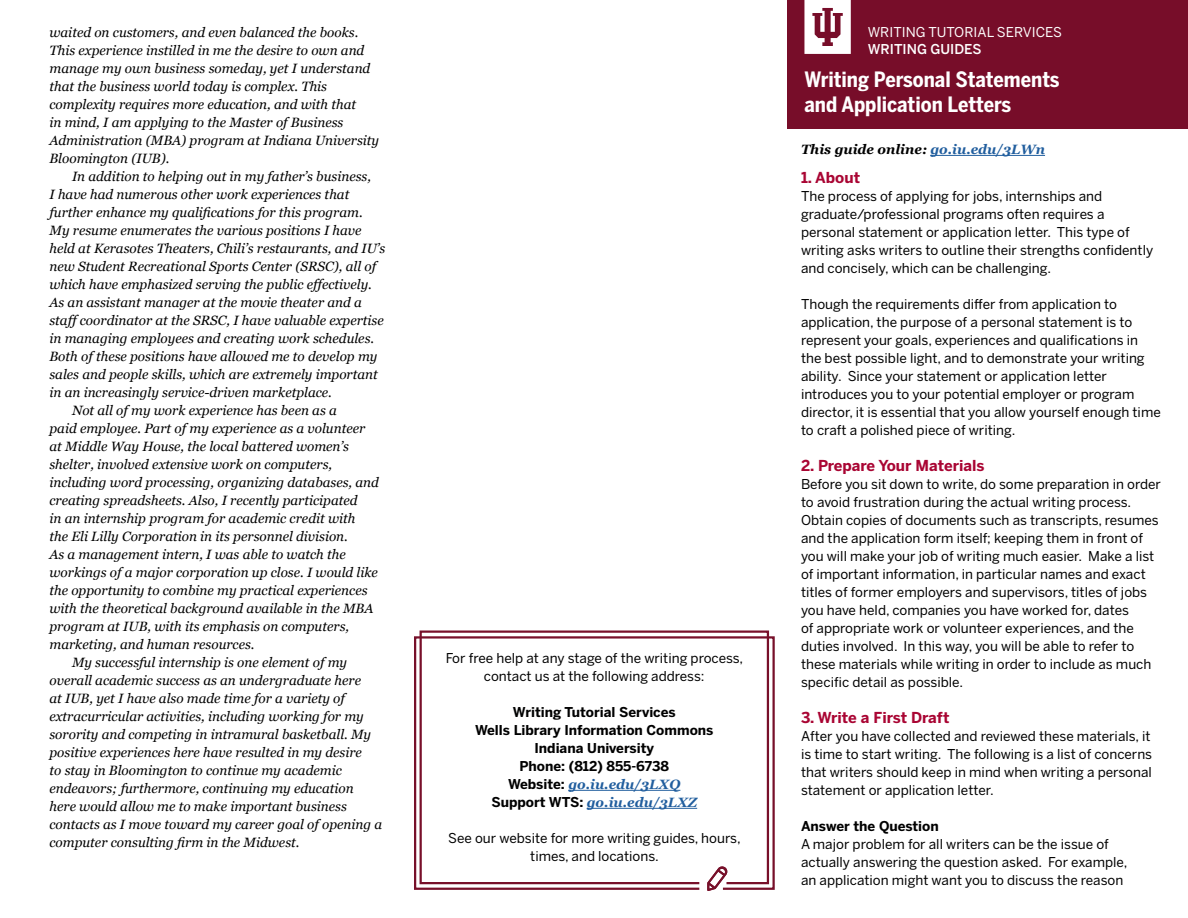
<style>
.page{position:relative;width:1188px;height:918px;background:#fff}
.page>*{position:absolute;margin:0;border:0;box-sizing:border-box;transform-origin:0 0}
.t1{font:700 21px/25.2px "Benton Sans Cond";color:#fff}
.Sub-subheading{font:700 15px "Benton Sans";color:#a90533}
.Text_Paragraph{font:italic 13.5px/18px "Georgia";color:#000}
.Text_Paragraph-2{font:13.5px/18px "Benton Sans";color:#000}
.Text_Paragraph-3{font:700 13.5px "Benton Sans";color:#000101}
.Text_Paragraph-4{font:13.5px/18px "Benton Sans";color:#000101;text-align:center}
.P{font:italic 700 13.5px/18px "Georgia";color:#215e9e;text-align:center}
.t2{font:13.5px/16.2px "Benton Sans";color:#fff}
.P-2{font:italic 700 13.5px "Georgia";color:#000}
.Sub-sub-subheading{font:700 13.5px "Benton Sans";color:#000}
.s1{font-family:"Benton Sans";font-style:normal;color:#000101}
.s2{font-weight:500}
.s3{color:#215e9e}
</style>
<div class="page">
<div style="left:788px;top:0;width:400px;height:128px;background:#770d29"></div>
<svg style="left:804px;top:0;width:47px;height:54px"></svg>
<hr style="left:930px;top:155px;width:115px;height:1px;background:#215e9e">
<svg style="left:414px;top:636px;width:361px;height:255px"></svg>
<svg style="left:418px;top:630px;width:352px;height:255px"></svg>
<hr style="left:568px;top:790px;width:112px;height:1px;background:#215e9e">
<hr style="left:587px;top:808px;width:110px;height:1px;background:#215e9e">
<p class="Text_Paragraph" style="left:49px;top:23px;width:331px">waited on customers, and even balanced the books.<br>This experience instilled in me the desire to own and manage my own business someday, yet I understand that the business world today is complex. This complexity requires more education, and with that<br>in mind, I am applying to the Master of Business Administration (MBA) program at Indiana University Bloomington (IUB).</p>
<p class="Text_Paragraph" style="left:49px;top:167px;width:337px;text-indent:23px">In addition to helping out in my father’s business,<br>I have had numerous other work experiences that further enhance my qualifications for this program.<br>My resume enumerates the various positions I have held at Kerasotes Theaters, Chili’s restaurants, and IU’s new Student Recreational Sports Center (SRSC), all of which have emphasized serving the public effectively.<br>As an assistant manager at the movie theater and a staff coordinator at the SRSC, I have valuable expertise in managing employees and creating work schedules.<br>Both of these positions have allowed me to develop my sales and people skills, which are extremely important in an increasingly service-driven marketplace.</p>
<p class="Text_Paragraph" style="left:49px;top:401px;width:331px;text-indent:23px">Not all of my work experience has been as a<br>paid employee. Part of my experience as a volunteer at Middle Way House, the local battered women’s shelter, involved extensive work on computers, including word processing, organizing databases, and creating spreadsheets. Also, I recently participated<br>in an internship program for academic credit with<br>the Eli Lilly Corporation in its personnel division.<br>As a management intern, I was able to watch the workings of a major corporation up close. I would like the opportunity to combine my practical experiences with the theoretical background available in the MBA program at IUB, with its emphasis on computers, marketing, and human resources.</p>
<p class="Text_Paragraph" style="left:49px;top:653px;width:334px;text-indent:23px">My successful internship is one element of my overall academic success as an undergraduate here<br>at IUB, yet I have also made time for a variety of extracurricular activities, including working for my sorority and competing in intramural basketball. My positive experiences here have resulted in my desire<br>to stay in Bloomington to continue my academic endeavors; furthermore, continuing my education here would allow me to make important business contacts as I move toward my career goal of opening a computer consulting firm in the Midwest.</p>
<p class="Text_Paragraph-4" style="left:446px;top:649px;width:299px">For free help at any stage of the writing process, contact us at the following address:</p>
<p class="Text_Paragraph-3" style="left:513px;top:704px;width:164px">Writing Tutorial Services</p>
<p class="Text_Paragraph-3" style="left:475px;top:722px;width:240px">Wells Library Information Commons</p>
<p class="Text_Paragraph-3" style="left:534px;top:740px;width:121px">Indiana University</p>
<p class="Text_Paragraph-3" style="left:519px;top:758px;width:151px">Phone: (812) 855-6738</p>
<p class="P" style="left:491px;top:775px;width:207px"><span class="s1">Website:</span> go.iu.edu/3LXQ<br><span class="s1">Support WTS:</span> go.iu.edu/3LXZ</p>
<p class="Text_Paragraph-2" style="left:448px;top:829px;width:294px;text-align:center">See our website for more writing guides, hours, times, and locations.</p>
<h1 class="t2" style="left:868px;top:24px;width:196px">WRITING TUTORIAL SERVICES<br><span class="s2">WRITING GUIDES</span></h1>
<h2 class="t1" style="left:804px;top:67px;width:257px">Writing Personal Statements and Application Letters</h2>
<p class="P-2" style="left:801px;top:139px;width:246px">This guide online: <span class="s3">go.iu.edu/3LWn</span></p>
<h3 class="Sub-subheading" style="left:801px;top:168px;width:61px">1. About</h3>
<p class="Text_Paragraph-2" style="left:801px;top:187px;width:303px">The process of applying for jobs, internships and</p>
<p class="Text_Paragraph-2" style="left:801px;top:205px;width:354px">graduate/professional programs often requires a personal statement or application letter. This type of writing asks writers to outline their strengths confidently and concisely, which can be challenging.</p>
<p class="Text_Paragraph-2" style="left:801px;top:295px;width:361px">Though the requirements differ from application to application, the purpose of a personal statement is to represent your goals, experiences and qualifications in the best possible light, and to demonstrate your writing ability. Since your statement or application letter introduces you to your potential employer or program director, it is essential that you allow yourself enough time to craft a polished piece of writing.</p>
<h3 class="Sub-subheading" style="left:801px;top:456px;width:185px">2. Prepare Your Materials</h3>
<p class="Text_Paragraph-2" style="left:801px;top:475px;width:361px">Before you sit down to write, do some preparation in order to avoid frustration during the actual writing process.<br>Obtain copies of documents such as transcripts, resumes and the application form itself; keeping them in front of you will make your job of writing much easier. Make a list of important information, in particular names and exact titles of former employers and supervisors, titles of jobs you have held, companies you have worked for, dates<br>of appropriate work or volunteer experiences, and the duties involved. In this way, you will be able to refer to these materials while writing in order to include as much specific detail as possible.</p>
<h3 class="Sub-subheading" style="left:801px;top:708px;width:150px">3. Write a First Draft</h3>
<p class="Text_Paragraph-2" style="left:801px;top:727px;width:353px">After you have collected and reviewed these materials, it is time to start writing. The following is a list of concerns that writers should keep in mind when writing a personal statement or application letter.</p>
<h4 class="Sub-sub-subheading" style="left:801px;top:817px;width:139px">Answer the Question</h4>
<p class="Text_Paragraph-2" style="left:801px;top:835px;width:328px">A major problem for all writers can be the issue of actually answering the question asked. For example, an application might want you to discuss the reason</p>
</div>
